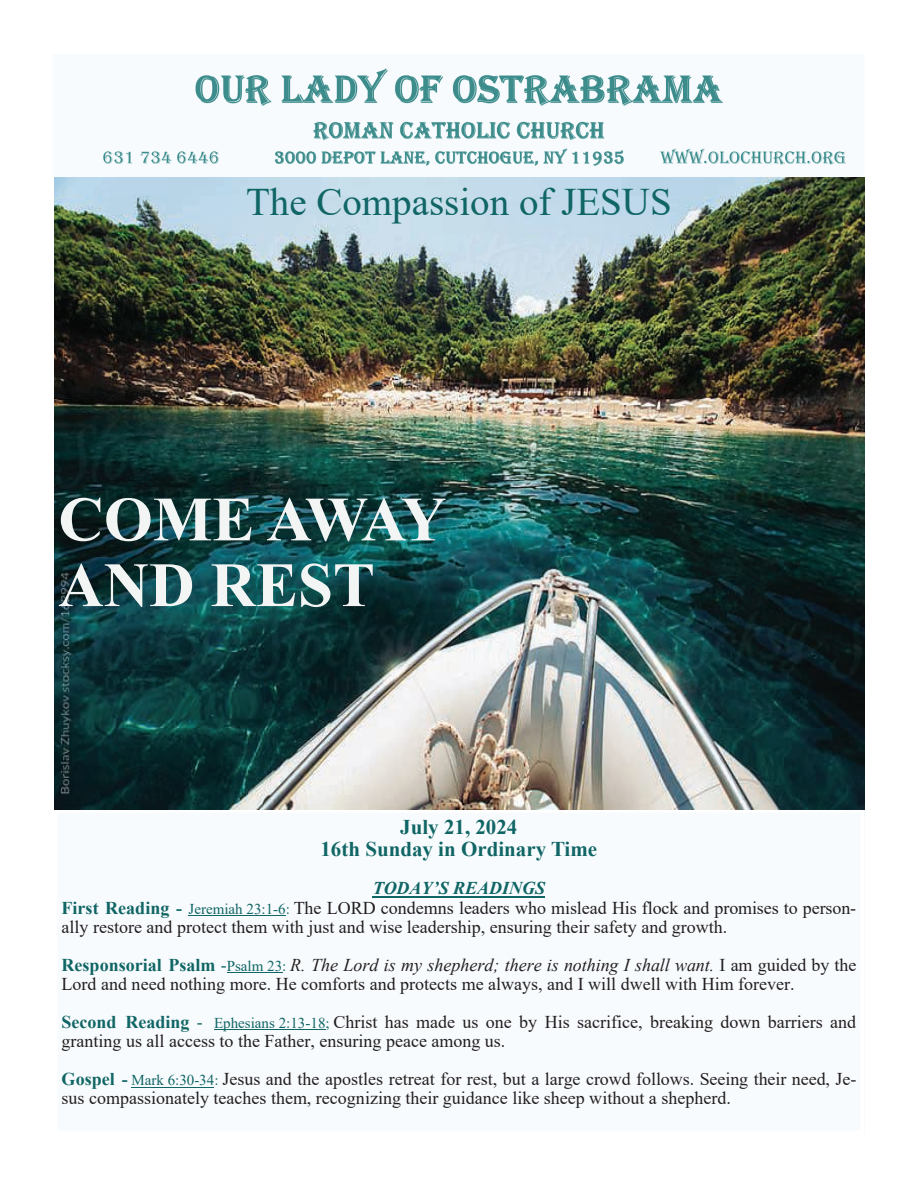
<style>
.page{position:relative;width:918px;height:1188px;background:#fff}
.page>*{position:absolute;margin:0;border:0;box-sizing:border-box;transform-origin:0 0}
.t1{font:700 63px/65.7px "Times New Roman";color:#f3f4f4}
.t2{font:39px "Times New Roman";color:#106565}
.t3{font:700 21px/21.9px "Times New Roman";color:#106565;text-align:center}
.t4{font:18px/19px "Times New Roman";color:#231f20}
.s1{font-weight:700;font-style:italic;color:#106565}
.s2{font-weight:700;color:#106565}
.s3{font-size:15px;color:#106565}
.s4{color:#106565}
.s5{font-style:italic}
</style>
<div class="page">
<img style="left:103px;top:68px;width:743px;height:98px">
<hr style="left:373px;top:896px;width:172px;height:2px;background:#106666">
<hr style="left:189px;top:915px;width:97px;height:1px;background:#106666">
<hr style="left:227px;top:972px;width:55px;height:1px;background:#106666">
<hr style="left:214px;top:1030px;width:111px;height:1px;background:#106666">
<hr style="left:131px;top:1087px;width:83px;height:1px;background:#106666">
<img style="left:54px;top:178px;width:810px;height:631px">
<h2 class="t2" style="left:246px;top:180px;width:427px">The Compassion of JESUS</h2>
<h1 class="t1" style="left:58px;top:486px;width:389px">COME AWAY<br>AND REST</h1>
<p class="t3" style="left:320px;top:816px;width:278px">July 21, 2024<br>16th Sunday in Ordinary Time</p>
<p class="t4" style="left:62px;top:879px;width:796px;text-indent:311px"><span class="s1">TODAY’S READINGS<br></span><span class="s2">First Reading -</span> <span class="s3">Jeremiah 23:1-6:</span> The LORD condemns leaders who mislead His flock and promises to person&shy;ally restore and protect them with just and wise leadership, ensuring their safety and growth.</p>
<p class="t4" style="left:62px;top:955px;width:796px"><span class="s2">Responsorial Psalm</span> <span class="s4">-</span><span class="s3">Psalm 23:</span> <span class="s5">R. The Lord is my shepherd; there is nothing I shall want.</span> I am guided by the<br>Lord and need nothing more. He comforts and protects me always, and I will dwell with Him forever.</p>
<p class="t4" style="left:62px;top:1012px;width:796px"><span class="s2">Second Reading</span> <span class="s4">-</span> <span class="s3">Ephesians 2:13-18;</span> Christ has made us one by His sacrifice, breaking down barriers and granting us all access to the Father, ensuring peace among us.</p>
<p class="t4" style="left:62px;top:1069px;width:796px"><span class="s2">Gospel -</span> <span class="s3">Mark 6:30-34:</span> Jesus and the apostles retreat for rest, but a large crowd follows. Seeing their need, Je&shy;sus compassionately teaches them, recognizing their guidance like sheep without a shepherd.</p>
</div>
